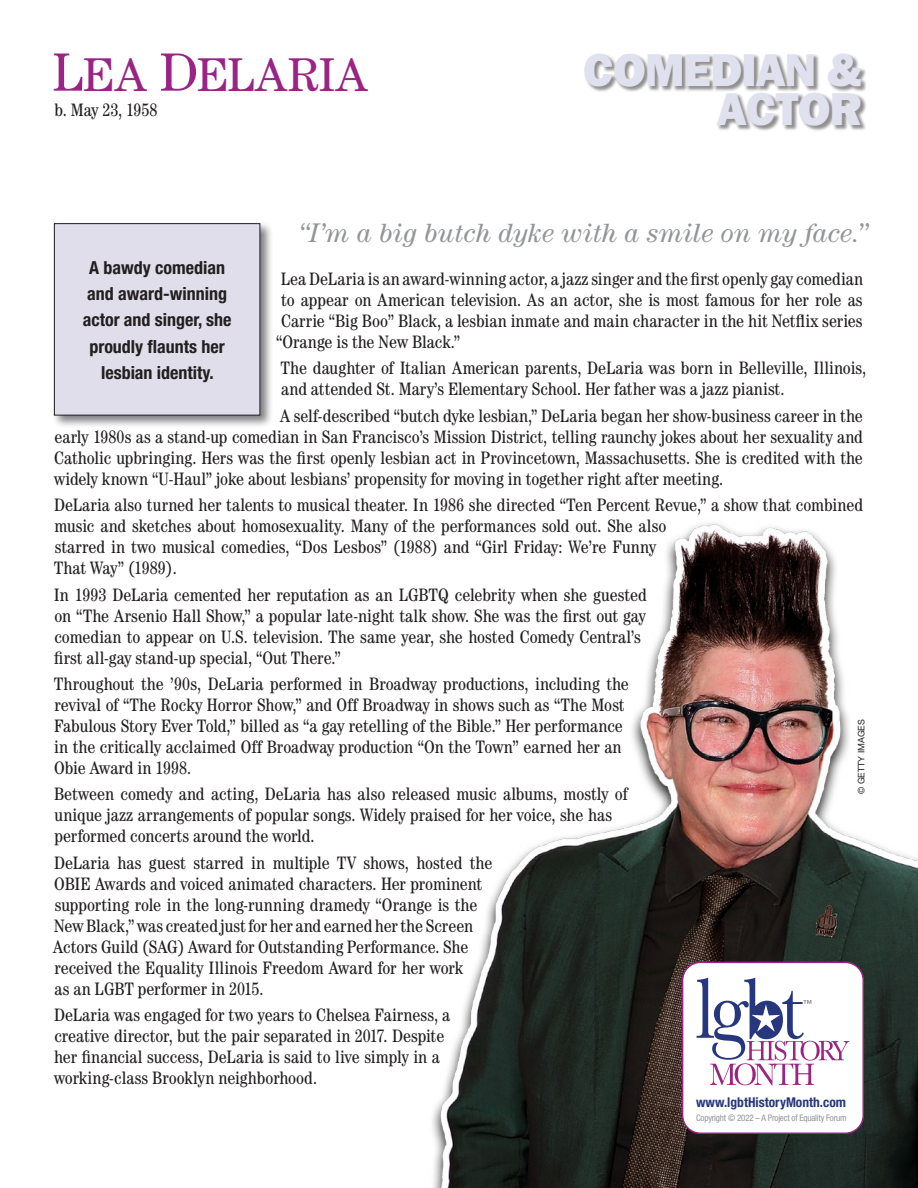
<style>
.page{position:relative;width:918px;height:1188px;background:#fff}
.page>*{position:absolute;margin:0;border:0;box-sizing:border-box;transform-origin:0 0}
.t1{font:47.55px "Century Book SC880";letter-spacing:.005em;color:#9a2485}
.t2{font:800 39px/39px "Franklin";letter-spacing:-.035em;color:#e0e1ee;text-align:right}
.BIO_TEXT{font:italic 27px "Century";letter-spacing:.005em;color:#939598}
._2016_Bio_Text{font:condensed 18px/21px "Century";color:#231f20}
.t3{font:700 condensed 18px/26.2px "Helvetica Neue";color:#231f20;text-align:center}
.b_d__dates{font:condensed 18px "Century";color:#231f20}
.t4{font:700 condensed 13.5px "Helvetica Neue";color:#27377e}
.t5{font:condensed 9px "Helvetica Neue";letter-spacing:-.02em;color:#939598}
.t6{font:9px "Helvetica Neue";color:#231f20}
.s1{font-size:54px}
</style>
<div class="page">
<img style="left:432px;top:523px;width:486px;height:665px">
<div style="left:683px;top:962px;width:180px;height:171px;background:#fff;border-radius:18px"></div>
<div style="left:682px;top:962px;width:182px;height:172px;border:2px solid #9a2485;border-radius:18px"></div>
<svg style="left:697px;top:978px;width:152px;height:107px"></svg>
<div style="left:584px;top:53px;width:284px;height:79px;background:#231f20;opacity:.5"></div>
<div style="left:52px;top:221px;width:221px;height:208px;background:#000007;opacity:.5"></div>
<div style="left:54px;top:224px;width:206px;height:191px;background:#dfdeea"></div>
<div style="left:54px;top:223px;width:206px;height:193px;border:1px solid #231f20"></div>
<p class="t1" style="left:53px;top:47px;width:316px"><span class="s1">L</span>EA <span class="s1">D</span>ELARIA</p>
<p class="b_d__dates" style="left:54px;top:99px;width:105px">b. May 23, 1958</p>
<p class="t2" style="left:583px;top:50px;width:281px">COMEDIAN &amp;<br>ACTOR</p>
<p class="BIO_TEXT" style="left:299px;top:217px;width:571px">“I’m a big butch dyke with a smile on my face.”</p>
<p class="t3" style="left:83px;top:254px;width:150px">A bawdy comedian and award-winning actor and singer, she proudly flaunts her lesbian identity.</p>
<p class="_2016_Bio_Text" style="left:276px;top:268px;width:589px;text-align:justify">Lea DeLaria is an award-winning actor, a jazz singer and the first openly gay comedian to appear on American television. As an actor, she is most famous for her role as Carrie “Big Boo” Black, a lesbian inmate and main character in the hit Netflix series “Orange is the New Black.”</p>
<p class="_2016_Bio_Text" style="left:281px;top:358px;width:587px">The daughter of Italian American parents, DeLaria was born in Belleville, Illinois, and attended St. Mary’s Elementary School. Her father was a jazz pianist.</p>
<p class="_2016_Bio_Text" style="left:54px;top:405px;width:810px;text-align:justify;text-indent:226px">A self-described “butch dyke lesbian,” DeLaria began her show-business career in the early 1980s as a stand-up comedian in San Francisco’s Mission District, telling raunchy jokes about her sexuality and Catholic upbringing. Hers was the first openly lesbian act in Provincetown, Massachusetts. She is credited with the widely known “U-Haul” joke about lesbians’ propensity for moving in together right after meeting.</p>
<p class="_2016_Bio_Text" style="left:54px;top:494px;width:811px">DeLaria also turned her talents to musical theater. In 1986 she directed “Ten Percent Revue,” a show that combined music and sketches about homosexuality. Many of the performances sold out. She also<br>starred in two musical comedies, “Dos Lesbos” (1988) and “Girl Friday: We’re Funny<br>That Way” (1989).</p>
<p class="_2016_Bio_Text" style="left:54px;top:584px;width:595px">In 1993 DeLaria cemented her reputation as an LGBTQ celebrity when she guested on “The Arsenio Hall Show,” a popular late-night talk show. She was the first out gay comedian to appear on U.S. television. The same year, she hosted Comedy Central’s first all-gay stand-up special, “Out There.”</p>
<p class="_2016_Bio_Text" style="left:54px;top:673px;width:576px">Throughout the ’90s, DeLaria performed in Broadway productions, including the revival of “The Rocky Horror Show,” and Off Broadway in shows such as “The Most Fabulous Story Ever Told,” billed as “a gay retelling of the Bible.” Her performance in the critically acclaimed Off Broadway production “On the Town” earned her an Obie Award in 1998.</p>
<p class="_2016_Bio_Text" style="left:54px;top:784px;width:575px">Between comedy and acting, DeLaria has also released music albums, mostly of unique jazz arrangements of popular songs. Widely praised for her voice, she has performed concerts around the world.</p>
<p class="_2016_Bio_Text" style="left:53px;top:852px;width:441px">DeLaria has guest starred in multiple TV shows, hosted the OBIE Awards and voiced animated characters. Her prominent supporting role in the long-running dramedy “Orange is the New Black,” was created just for her and earned her the Screen Actors Guild (SAG) Award for Outstanding Performance. She received the Equality Illinois Freedom Award for her work<br>as an LGBT performer in 2015.</p>
<p class="_2016_Bio_Text" style="left:54px;top:1004px;width:398px">DeLaria was engaged for two years to Chelsea Fairness, a creative director, but the pair separated in 2017. Despite her financial success, DeLaria is said to live simply in a working-class Brooklyn neighborhood.</p>
<p class="t6" style="left:856px;top:794px;width:76px;rotate:-90deg">© GETTY IMAGES</p>
<p class="t4" style="left:696px;top:1094px;width:152px">www.lgbtHistoryMonth.com</p>
<p class="t5" style="left:696px;top:1112px;width:152px">Copyright © 2022 – A Project of Equality Forum</p>
</div>
